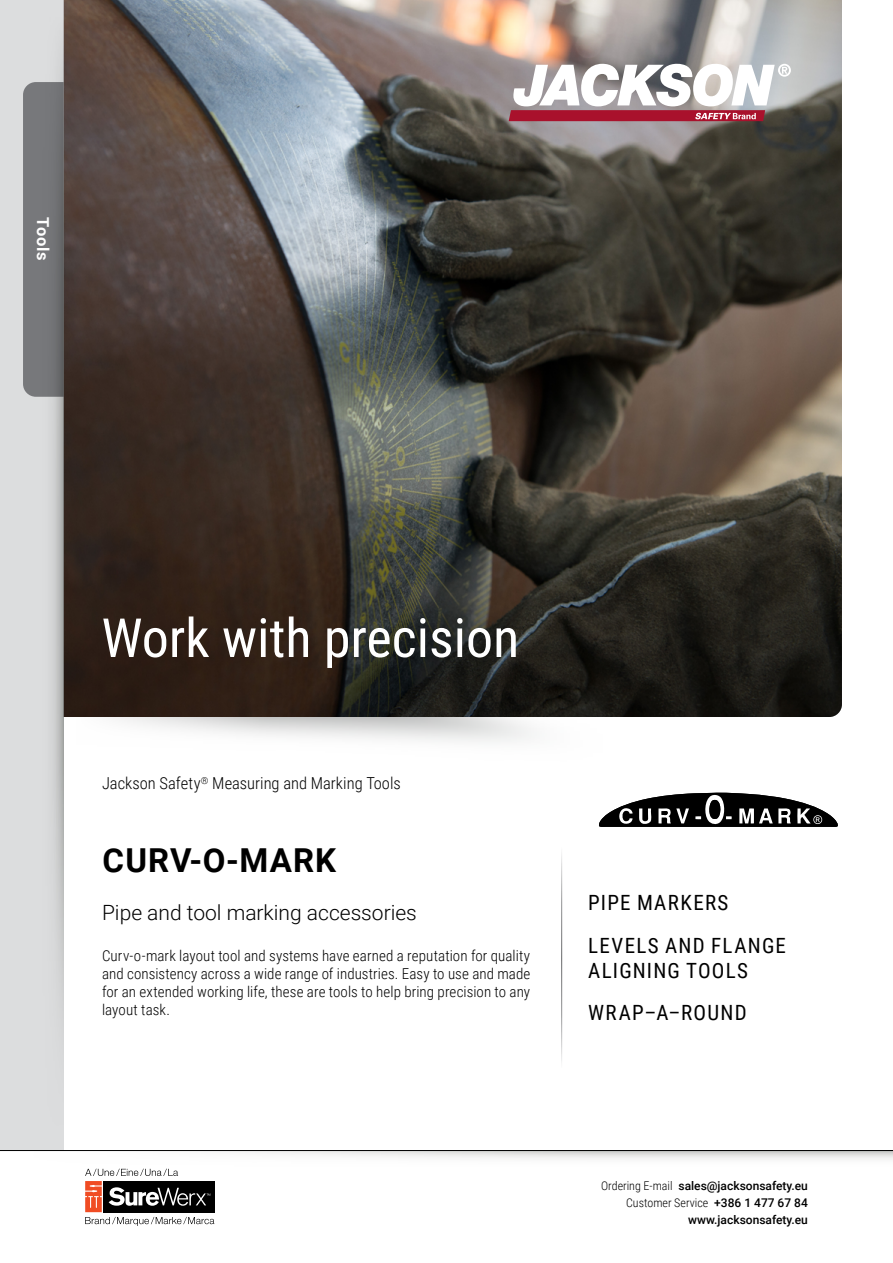
<style>
.page{position:relative;width:893px;height:1263px;background:#fff}
.page>*{position:absolute;margin:0;border:0;box-sizing:border-box;transform-origin:0 0}
.t1{font:54px "Roboto Condensed";color:#fff}
.t2{font:700 33px "Roboto";letter-spacing:.035em;color:#000}
.t3{font:21px/42.2px "Roboto Condensed";letter-spacing:.06em;color:#000}
.t4{font:300 21px "Roboto";color:#000}
.t5{font:300 16.5px "Roboto Condensed";color:#000}
.t6{font:700 16.5px "Roboto";letter-spacing:.05em;color:#fff}
.t7{font:300 15px/18px "Roboto Condensed";letter-spacing:.005em;color:#000;text-align:justify}
.t8{font:500 12px "Roboto";color:#000}
.t9{font:300 12px "Roboto Condensed";color:#000}
.s1{font-family:"Roboto Condensed";font-weight:300}
.s2{font-family:"Roboto";font-weight:500}
</style>
<div class="page">
<div style="left:0;top:0;width:64px;height:1150px;background:#dcddde"></div>
<div style="left:23px;top:82px;width:9px;height:314px;background:#77787b"></div>
<img style="left:64px;top:0;width:778px;height:717px">
<hr style="left:561px;top:847px;width:1px;height:223px;background:#636466">
<svg style="left:599px;top:792px;width:239px;height:35px"></svg>
<img style="left:32px;top:0;width:32px;height:1017px">
<svg style="left:509px;top:64px;width:282px;height:57px"></svg>
<svg style="left:85px;top:1181px;width:129px;height:45px"></svg>
<img style="left:70px;top:1151px;width:823px;height:25px">
<hr style="left:0;top:1150px;width:893px;height:1px;background:#000">
<p class="t6" style="left:55px;top:217px;width:45px;rotate:90deg">Tools</p>
<h1 class="t1" style="left:101px;top:600px;width:419px">Work with precision</h1>
<p class="t5" style="left:102px;top:772px;width:300px">Jackson Safety<sup>®</sup> Measuring and Marking Tools</p>
<h2 class="t2" style="left:103px;top:837px;width:235px">CURV-O-MARK</h2>
<h3 class="t4" style="left:102px;top:897px;width:316px">Pipe and tool marking accessories</h3>
<p class="t7" style="left:102px;top:946px;width:430px">Curv-o-mark layout tool and systems have earned a reputation for quality and consistency across a wide range of industries. Easy to use and made for an extended working life, these are tools to help bring precision to any layout task.</p>
<h3 class="t3" style="left:588px;top:881px;width:199px">PIPE MARKERS<br>LEVELS AND FLANGE</h3>
<h3 class="t3" style="left:588px;top:948px;width:161px">ALIGNING TOOLS<br>WRAP–A–ROUND</h3>
<p class="t8" style="left:601px;top:1177px;width:208px"><span class="s1">Ordering E-mail</span> sales@jacksonsafety.eu</p>
<p class="t9" style="left:626px;top:1194px;width:183px">Customer Service <span class="s2">+386 1 477 67 84</span></p>
<p class="t8" style="left:688px;top:1211px;width:121px">www.jacksonsafety.eu</p>
</div>
